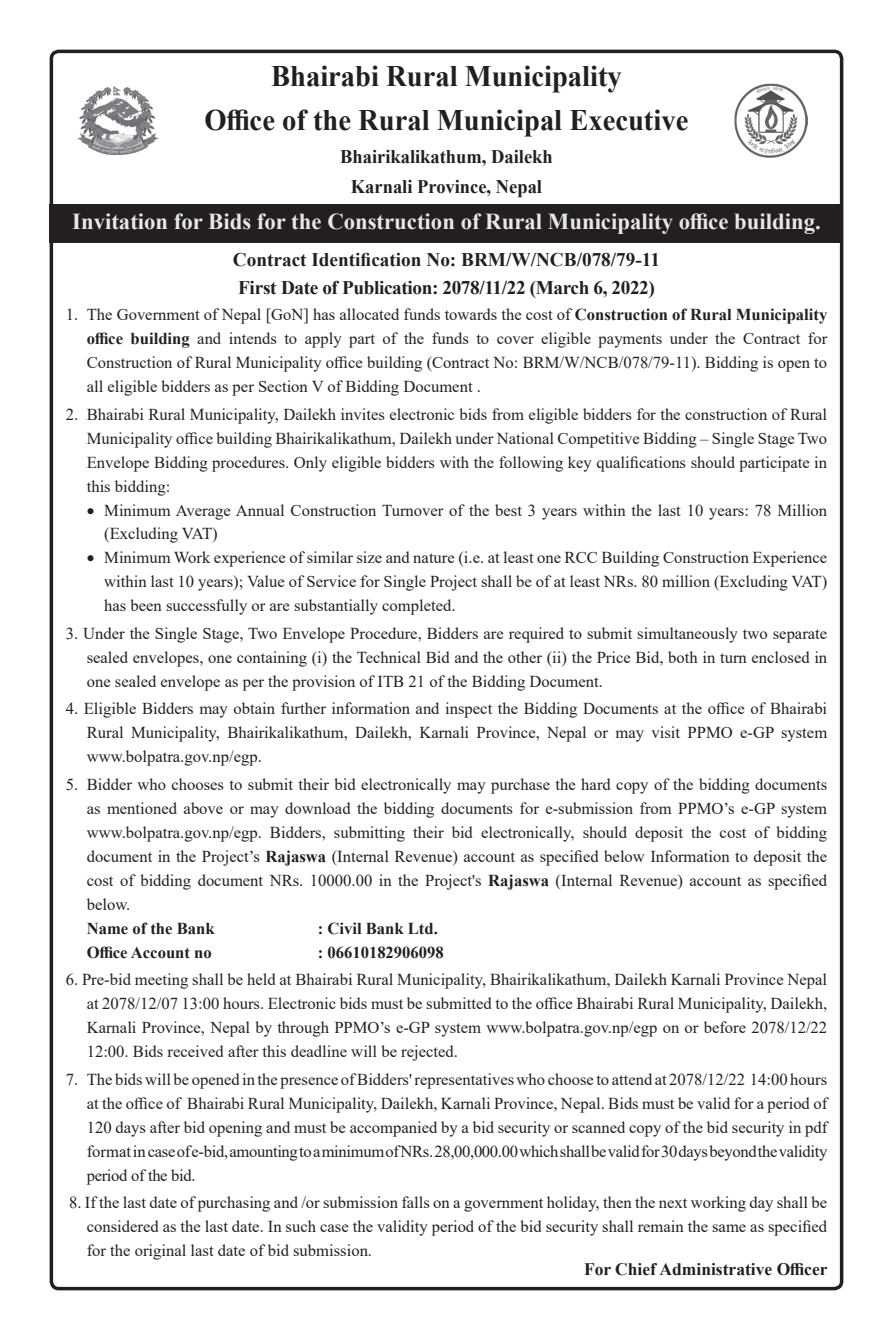
<style>
.page{position:relative;width:893px;height:1340px;background:#fff}
.page>*{position:absolute;margin:0;border:0;box-sizing:border-box;transform-origin:0 0}
.t1{font:700 29.75px/43.8px "Times New Roman";color:#231f20;text-align:center;scale:.96 1}
.t2{font:700 22.75px "Times New Roman";color:#e6e7e9}
.t3{font:700 19.25px/28px "Times New Roman";color:#231f20}
.t4{font:700 19.25px/30.1px "Times New Roman";color:#231f20;text-align:center;scale:.96 1}
.t5{font:700 17.5px "Times New Roman";color:#231f20}
.t6{font:16.62px/24px "Times New Roman";color:#231f20;text-align:justify}
.t7{font:700 16.62px "Times New Roman";color:#231f20}
.s1{font-weight:700}
</style>
<div class="page">
<div style="left:50px;top:205px;width:793px;height:38px;background:#231f20"></div>
<div style="left:50px;top:50px;width:793px;height:1240px;border:4px solid #231f20;border-radius:7px"></div>
<img style="left:78px;top:86px;width:81px;height:69px">
<img style="left:734px;top:84px;width:73px;height:73px">
<h1 class="t1" style="left:205px;top:53px;width:505px">Bhairabi Rural Municipality<br>Office of the Rural Municipal Executive</h1>
<p class="t4" style="left:340px;top:141px;width:223px">Bhairikalikathum, Dailekh<br>Karnali Province, Nepal</p>
<h2 class="t2" style="left:72px;top:205px;width:750px">Invitation for Bids for the Construction of Rural Municipality office building.</h2>
<p class="t3" style="left:233px;top:244px;width:429px">Contract Identification No: BRM/W/NCB/078/79-11<br>First Date of Publication: 2078/11/22 (March 6, 2022)</p>
<p class="t6" style="left:87px;top:302px;width:742px;text-indent:-21px">1. The Government of Nepal [GoN] has allocated funds towards the cost of <span class="s1">Construction of Rural Municipality office building</span> and intends to apply part of the funds to cover eligible payments under the Contract for Construction of Rural Municipality office building (Contract No: BRM/W/NCB/078/79-11). Bidding is open to all eligible bidders as per Section V of Bidding Document .</p>
<p class="t6" style="left:87px;top:401px;width:742px;text-indent:-21px">2. Bhairabi Rural Municipality, Dailekh invites electronic bids from eligible bidders for the construction of Rural Municipality office building Bhairikalikathum, Dailekh under National Competitive Bidding – Single Stage Two Envelope Bidding procedures. Only eligible bidders with the following key qualifications should participate in this bidding:</p>
<p class="t6" style="left:104px;top:497px;width:724px;text-indent:-18px">• Minimum Average Annual Construction Turnover of the best 3 years within the last 10 years: 78 Million (Excluding VAT)</p>
<p class="t6" style="left:104px;top:545px;width:724px;text-indent:-18px">• Minimum Work experience of similar size and nature (i.e. at least one RCC Building Construction Experience within last 10 years); Value of Service for Single Project shall be of at least NRs. 80 million (Excluding VAT) has been successfully or are substantially completed.</p>
<p class="t6" style="left:87px;top:621px;width:742px;text-indent:-21px">3. Under the Single Stage, Two Envelope Procedure, Bidders are required to submit simultaneously two separate sealed envelopes, one containing (i) the Technical Bid and the other (ii) the Price Bid, both in turn enclosed in one sealed envelope as per the provision of ITB 21 of the Bidding Document.</p>
<p class="t6" style="left:87px;top:696px;width:742px;text-indent:-21px">4. Eligible Bidders may obtain further information and inspect the Bidding Documents at the office of Bhairabi Rural Municipality, Bhairikalikathum, Dailekh, Karnali Province, Nepal or may visit PPMO e-GP system www.bolpatra.gov.np/egp.</p>
<p class="t6" style="left:87px;top:771px;width:742px;text-indent:-21px">5. Bidder who chooses to submit their bid electronically may purchase the hard copy of the bidding documents as mentioned above or may download the bidding documents for e-submission from PPMO’s e-GP system www.bolpatra.gov.np/egp. Bidders, submitting their bid electronically, should deposit the cost of bidding document in the Project’s <span class="s1">Rajaswa</span> (Internal Revenue) account as specified below Information to deposit the cost of bidding document NRs. 10000.00 in the Project's <span class="s1">Rajaswa</span> (Internal Revenue) account as specified below.</p>
<p class="t7" style="left:87px;top:916px;width:129px">Name of the Bank</p>
<p class="t7" style="left:318px;top:916px;width:122px">: Civil Bank Ltd.</p>
<p class="t7" style="left:87px;top:940px;width:127px">Office Account no</p>
<p class="t7" style="left:318px;top:940px;width:128px">: 06610182906098</p>
<p class="t6" style="left:87px;top:967px;width:742px;text-indent:-21px">6. Pre-bid meeting shall be held at Bhairabi Rural Municipality, Bhairikalikathum, Dailekh Karnali Province Nepal at 2078/12/07 13:00 hours. Electronic bids must be submitted to the office Bhairabi Rural Municipality, Dailekh, Karnali Province, Nepal by through PPMO’s e-GP system www.bolpatra.gov.np/egp on or before 2078/12/22<br>12:00. Bids received after this deadline will be rejected.</p>
<p class="t6" style="left:87px;top:1066px;width:742px;text-indent:-21px">7. The bids will be opened in the presence of Bidders' representatives who choose to attend at 2078/12/22 14:00 hours at the office of Bhairabi Rural Municipality, Dailekh, Karnali Province, Nepal. Bids must be valid for a period of 120 days after bid opening and must be accompanied by a bid security or scanned copy of the bid security in pdf format in case of e-bid, amounting to a minimum of NRs. 28,00,000.00 which shall be valid for 30 days beyond the validity period of the bid.</p>
<p class="t6" style="left:87px;top:1189px;width:742px;text-indent:-18px">8. If the last date of purchasing and /or submission falls on a government holiday, then the next working day shall be considered as the last date. In such case the validity period of the bid security shall remain the same as specified for the original last date of bid submission.</p>
<p class="t5" style="left:584px;top:1256px;width:245px">For Chief Administrative Officer</p>
</div>
